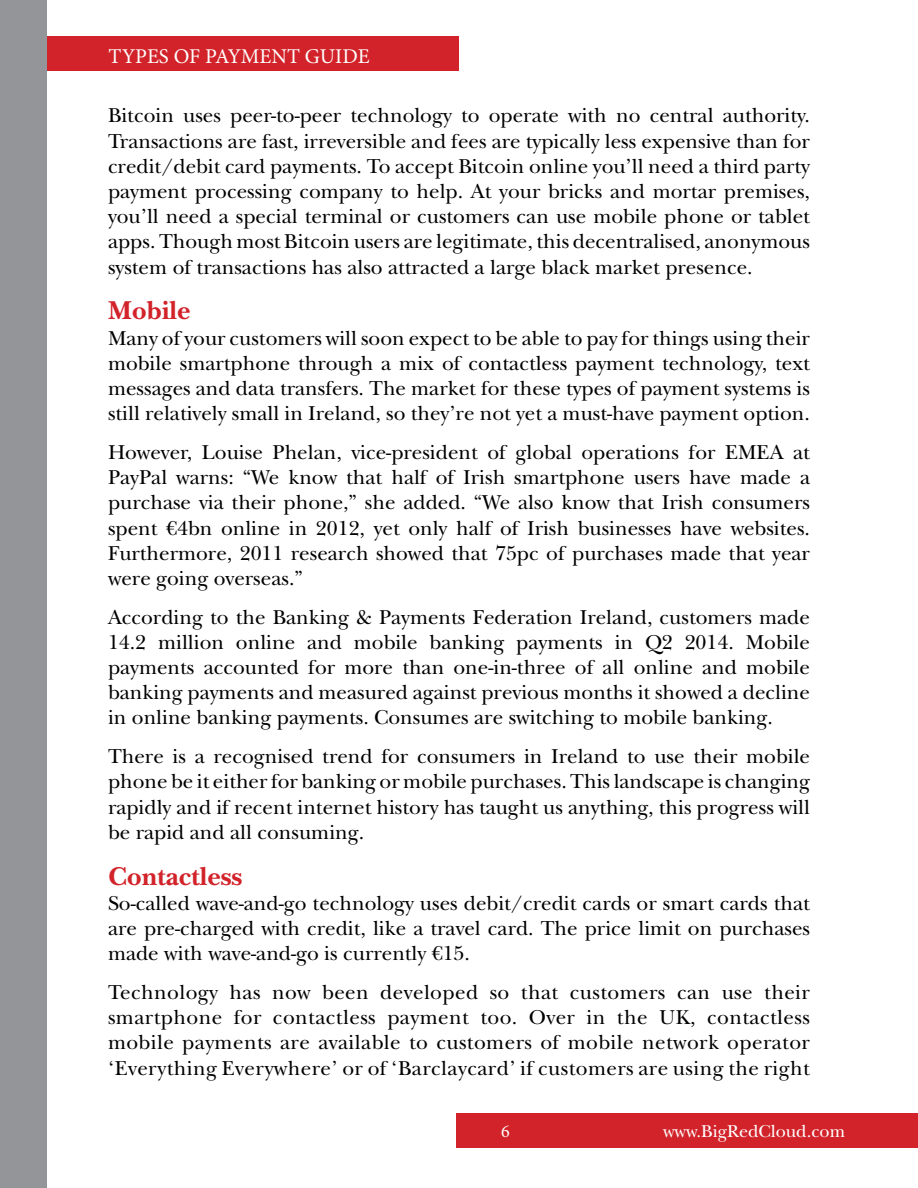
<style>
.page{position:relative;width:918px;height:1188px;background:#fff}
.page>*{position:absolute;margin:0;border:0;box-sizing:border-box;transform-origin:0 0}
.t1{font:700 27px "New Baskerville Std";color:#d2232a}
.t2{font:21px/25.2px "New Baskerville Std";color:#000;text-align:justify}
.t3{font:21px "Minion Pro";color:#fff}
.t4{font:18px "New Baskerville Std";color:#fff}
.t5{font:18px "Minion Pro";color:#fff}
</style>
<div class="page">
<div style="left:0;top:36px;width:459px;height:34px;background:#d2232a"></div>
<div style="left:456px;top:1113px;width:462px;height:35px;background:#d2232a"></div>
<div style="left:0;top:0;width:47px;height:1188px;background:#939598"></div>
<p class="t3" style="left:108px;top:42px;width:263px">TYPES OF PAYMENT GUIDE</p>
<p class="t2" style="left:108px;top:103px;width:704px">Bitcoin uses peer-to-peer technology to operate with no central authority.<br>Transactions are fast, irreversible and fees are typically less expensive than for credit/debit card payments. To accept Bitcoin online you’ll need a third party payment processing company to help. At your bricks and mortar premises, you’ll need a special terminal or customers can use mobile phone or tablet apps. Though most Bitcoin users are legitimate, this decentralised, anonymous system of transactions has also attracted a large black market presence.</p>
<p class="t1" style="left:108px;top:295px;width:84px">Mobile</p>
<p class="t2" style="left:108px;top:325px;width:704px">Many of your customers will soon expect to be able to pay for things using their mobile smartphone through a mix of contactless payment technology, text messages and data transfers. The market for these types of payment systems is still relatively small in Ireland, so they’re not yet a must-have payment option.</p>
<p class="t2" style="left:108px;top:440px;width:704px">However, Louise Phelan, vice-president of global operations for EMEA at PayPal warns: “We know that half of Irish smartphone users have made a purchase via their phone,” she added. “We also know that Irish consumers spent €4bn online in 2012, yet only half of Irish businesses have websites.<br>Furthermore, 2011 research showed that 75pc of purchases made that year were going overseas.”</p>
<p class="t2" style="left:108px;top:604px;width:704px">According to the Banking &amp; Payments Federation Ireland, customers made 14.2 million online and mobile banking payments in Q2 2014. Mobile payments accounted for more than one-in-three of all online and mobile banking payments and measured against previous months it showed a decline in online banking payments. Consumes are switching to mobile banking.</p>
<p class="t2" style="left:108px;top:744px;width:704px">There is a recognised trend for consumers in Ireland to use their mobile phone be it either for banking or mobile purchases. This landscape is changing rapidly and if recent internet history has taught us anything, this progress will be rapid and all consuming.</p>
<p class="t1" style="left:108px;top:860px;width:136px">Contactless</p>
<p class="t2" style="left:108px;top:891px;width:704px">So-called wave-and-go technology uses debit/credit cards or smart cards that are pre-charged with credit, like a travel card. The price limit on purchases made with wave-and-go is currently €15.</p>
<p class="t2" style="left:108px;top:980px;width:704px">Technology has now been developed so that customers can use their smartphone for contactless payment too. Over in the UK, contactless mobile payments are available to customers of mobile network operator ‘Everything Everywhere’ or of ‘Barclaycard’ if customers are using the right</p>
<p class="t5" style="left:501px;top:1119px;width:10px">6</p>
<p class="t4" style="left:663px;top:1121px;width:184px">www.BigRedCloud.com</p>
</div>
